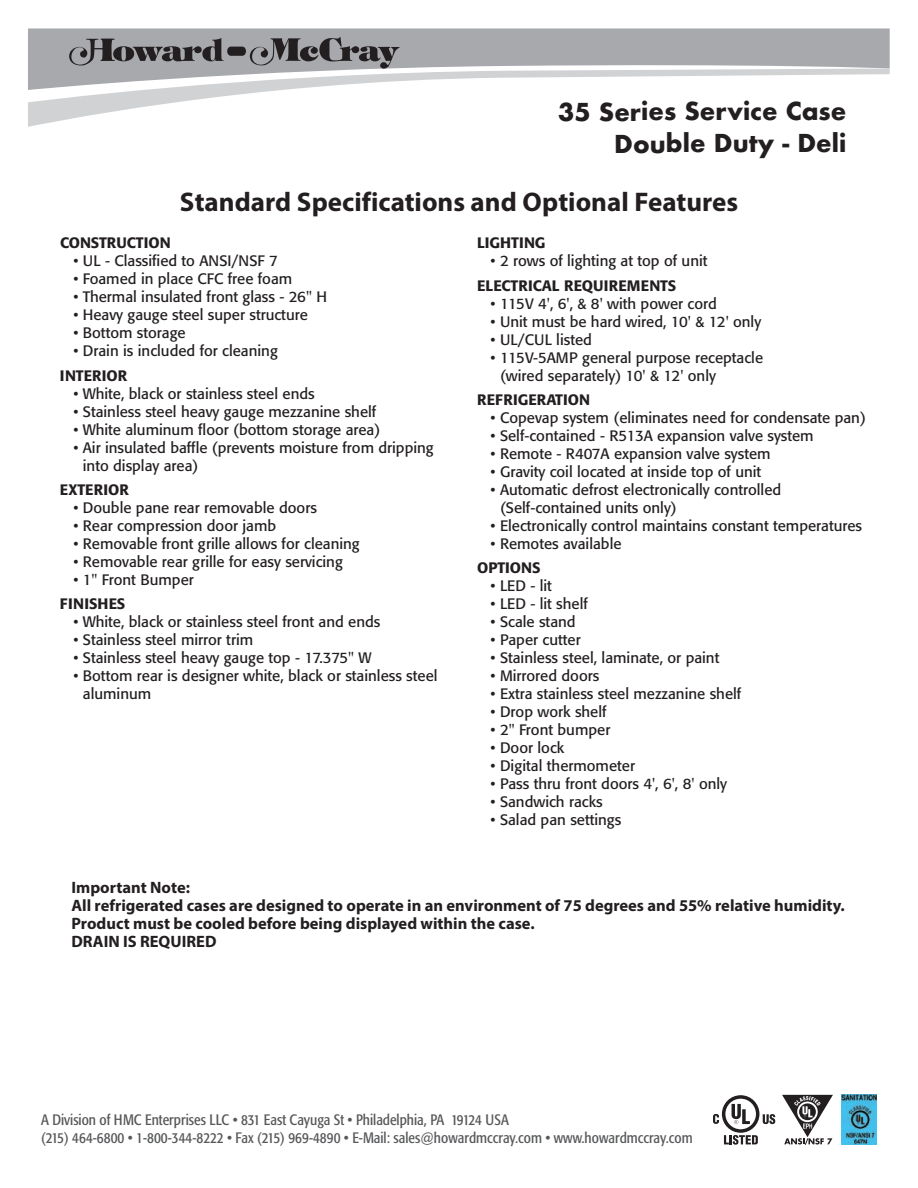
<style>
.page{position:relative;width:918px;height:1188px;background:#fff}
.page>*{position:absolute;margin:0;border:0;box-sizing:border-box;transform-origin:0 0}
.t1{font:700 27px "Myriad Pro";color:#231f20}
.t2{font:700 24px/32px "Futura";letter-spacing:-.005em;color:#231f20;text-align:right}
.t3{font:700 16.5px/18px "Myriad Pro";color:#231f20}
.t4{font:15px/18px "Formata";color:#231f20}
.t5{font:condensed 15px/18px "Formata";color:#57585a}
.t6{font:500 15px "Formata";color:#231f20}
.t7{font:500 15px "Formata";letter-spacing:.02em;color:#231f20}
</style>
<div class="page">
<img style="left:842px;top:1095px;width:35px;height:49px">
<svg style="left:782px;top:1095px;width:51px;height:50px"></svg>
<svg style="left:713px;top:1095px;width:62px;height:50px"></svg>
<svg style="left:28px;top:103px;width:142px;height:24px"></svg>
<svg style="left:28px;top:90px;width:252px;height:13px;fill:#d1d2d4"></svg>
<svg style="left:28px;top:28px;width:862px;height:62px;fill:#a8a9ad"></svg>
<svg style="left:69px;top:37px;width:331px;height:32px;background:#818083"></svg>
<h2 class="t2" style="left:558px;top:95px;width:290px">35 Series Service Case<br>Double Duty - Deli</h2>
<h1 class="t1" style="left:180px;top:192px;width:560px">Standard Specifications and Optional Features</h1>
<p class="t6" style="left:60px;top:237px;width:112px">CONSTRUCTION</p>
<p class="t4" style="left:74px;top:253px;width:206px">• UL - Classified to ANSI/NSF 7</p>
<p class="t4" style="left:73px;top:271px;width:220px">• Foamed in place CFC free foam</p>
<p class="t4" style="left:73px;top:289px;width:255px">• Thermal insulated front glass - 26" H</p>
<p class="t4" style="left:73px;top:307px;width:236px">• Heavy gauge steel super structure</p>
<p class="t4" style="left:73px;top:325px;width:114px">• Bottom storage</p>
<p class="t4" style="left:73px;top:343px;width:206px">• Drain is included for cleaning</p>
<p class="t6" style="left:60px;top:369px;width:69px">INTERIOR</p>
<p class="t4" style="left:73px;top:386px;width:243px">• White, black or stainless steel ends</p>
<p class="t4" style="left:73px;top:404px;width:304px">• Stainless steel heavy gauge mezzanine shelf</p>
<p class="t4" style="left:73px;top:422px;width:308px">• White aluminum floor (bottom storage area)</p>
<p class="t4" style="left:83px;top:440px;width:352px;text-indent:-9px">• Air insulated baffle (prevents moisture from dripping into display area)</p>
<p class="t6" style="left:60px;top:483px;width:70px">EXTERIOR</p>
<p class="t4" style="left:73px;top:500px;width:245px">• Double pane rear removable doors</p>
<p class="t4" style="left:73px;top:518px;width:204px">• Rear compression door jamb</p>
<p class="t4" style="left:73px;top:536px;width:288px">• Removable front grille allows for cleaning</p>
<p class="t4" style="left:73px;top:554px;width:271px">• Removable rear grille for easy servicing</p>
<p class="t4" style="left:73px;top:572px;width:122px">• 1" Front Bumper</p>
<p class="t7" style="left:60px;top:597px;width:67px">FINISHES</p>
<p class="t4" style="left:73px;top:614px;width:308px">• White, black or stainless steel front and ends</p>
<p class="t4" style="left:73px;top:632px;width:181px">• Stainless steel mirror trim</p>
<p class="t4" style="left:73px;top:650px;width:300px">• Stainless steel heavy gauge top - 17.375" W</p>
<p class="t4" style="left:83px;top:668px;width:356px;text-indent:-9px">• Bottom rear is designer white, black or stainless steel aluminum</p>
<p class="t6" style="left:477px;top:237px;width:70px">LIGHTING</p>
<p class="t4" style="left:491px;top:253px;width:218px">• 2 rows of lighting at top of unit</p>
<p class="t6" style="left:477px;top:279px;width:201px">ELECTRICAL REQUIREMENTS</p>
<p class="t4" style="left:491px;top:296px;width:228px">• 115V 4', 6', &amp; 8' with power cord</p>
<p class="t4" style="left:491px;top:314px;width:272px">• Unit must be hard wired, 10' &amp; 12' only</p>
<p class="t4" style="left:491px;top:332px;width:103px">• UL/CUL listed</p>
<p class="t4" style="left:500px;top:350px;width:265px;text-indent:-9px">• 115V-5AMP general purpose receptacle (wired separately) 10' &amp; 12' only</p>
<p class="t6" style="left:477px;top:393px;width:114px">REFRIGERATION</p>
<p class="t4" style="left:491px;top:410px;width:377px">• Copevap system (eliminates need for condensate pan)</p>
<p class="t4" style="left:491px;top:428px;width:325px">• Self-contained - R513A expansion valve system</p>
<p class="t4" style="left:491px;top:446px;width:281px">• Remote - R407A expansion valve system</p>
<p class="t4" style="left:491px;top:464px;width:272px">• Gravity coil located at inside top of unit</p>
<p class="t4" style="left:500px;top:482px;width:283px;text-indent:-9px">• Automatic defrost electronically controlled (Self-contained units only)</p>
<p class="t4" style="left:491px;top:518px;width:373px">• Electronically control maintains constant temperatures</p>
<p class="t4" style="left:491px;top:536px;width:132px">• Remotes available</p>
<p class="t6" style="left:477px;top:561px;width:65px">OPTIONS</p>
<p class="t4" style="left:491px;top:578px;width:63px">• LED - lit</p>
<p class="t4" style="left:491px;top:596px;width:99px">• LED - lit shelf</p>
<p class="t4" style="left:491px;top:614px;width:87px">• Scale stand</p>
<p class="t4" style="left:491px;top:632px;width:92px">• Paper cutter</p>
<p class="t4" style="left:491px;top:650px;width:230px">• Stainless steel, laminate, or paint</p>
<p class="t4" style="left:491px;top:668px;width:110px">• Mirrored doors</p>
<p class="t4" style="left:491px;top:686px;width:252px">• Extra stainless steel mezzanine shelf</p>
<p class="t4" style="left:491px;top:704px;width:117px">• Drop work shelf</p>
<p class="t4" style="left:491px;top:722px;width:121px">• 2" Front bumper</p>
<p class="t4" style="left:491px;top:740px;width:75px">• Door lock</p>
<p class="t4" style="left:491px;top:758px;width:146px">• Digital thermometer</p>
<p class="t4" style="left:491px;top:776px;width:238px">• Pass thru front doors 4', 6', 8' only</p>
<p class="t4" style="left:491px;top:794px;width:114px">• Sandwich racks</p>
<p class="t4" style="left:491px;top:812px;width:132px">• Salad pan settings</p>
<p class="t3" style="left:71px;top:879px;width:775px">Important Note:<br>All refrigerated cases are designed to operate in an environment of 75 degrees and 55% relative humidity.<br>Product must be cooled before being displayed within the case.<br>DRAIN IS REQUIRED</p>
<p class="t5" style="left:41px;top:1112px;width:653px">A Division of HMC Enterprises LLC • 831 East Cayuga St • Philadelphia, PA 19124 USA<br>(215) 464-6800 • 1-800-344-8222 • Fax (215) 969-4890 • E-Mail: sales@howardmccray.com • www.howardmccray.com</p>
</div>
